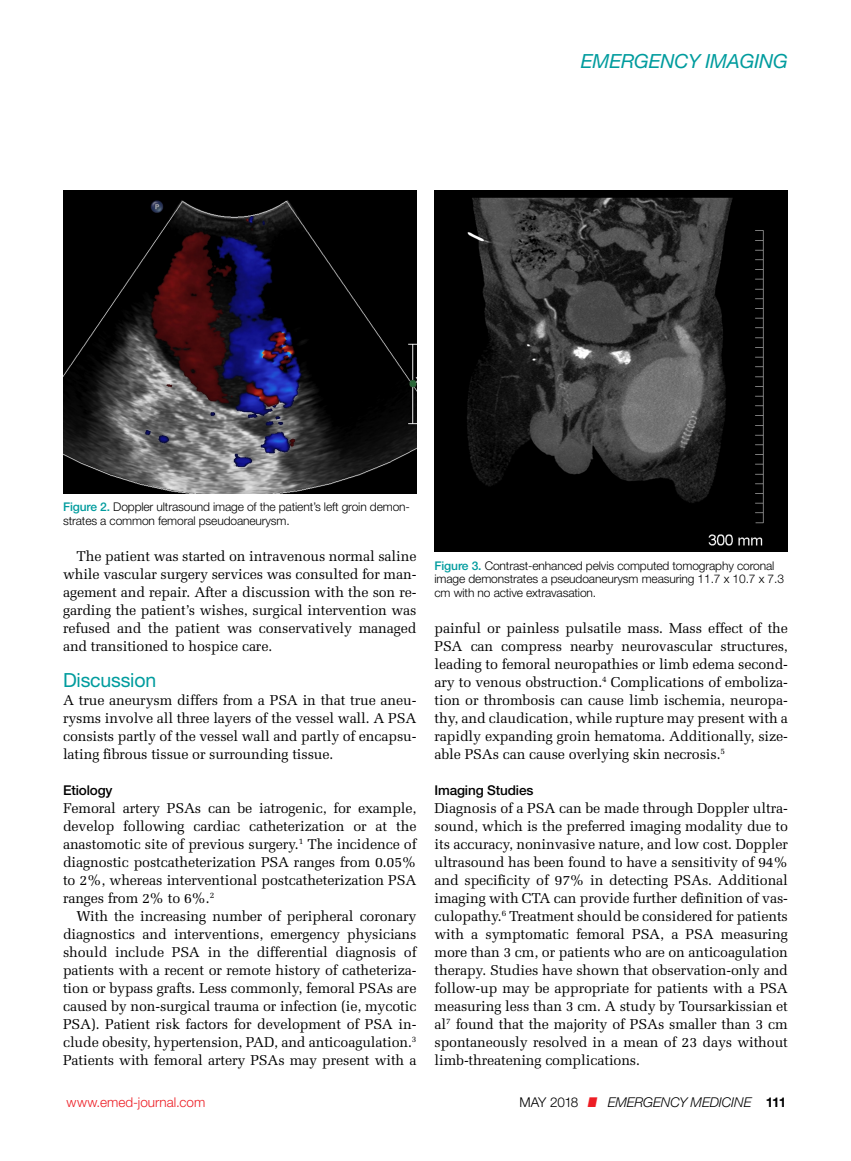
<style>
.page{position:relative;width:851px;height:1161px;background:#fff}
.page>*{position:absolute;margin:0;border:0;box-sizing:border-box;transform-origin:0 0}
.t1{font:italic 19.5px "Helvetica Neue LT Std";letter-spacing:-.01em;color:#009c9e}
.t2{font:19.5px "Helvetica Neue LT Std";letter-spacing:-.01em;color:#009c9e}
.t3{font:14.25px/18px "Melior LT Std";letter-spacing:-.01em;color:#000;text-align:justify}
.t4{font:italic 300 13.5px "Helvetica Neue LT Std";letter-spacing:-.005em;color:#000}
.t5{font:500 13.5px "Helvetica Neue LT Std";letter-spacing:-.01em;color:#000}
.t6{font:300 13.5px "Helvetica Neue LT Std";color:#ed1d24}
.t7{font:300 12px/13.5px "Helvetica Neue LT Std";letter-spacing:-.01em;color:#000}
.s1{font-weight:500;color:#009c9e}
.s2{font-style:normal}
.s3{font-weight:900;color:#ed1d24}
.s4{font-weight:700;font-style:normal}
</style>
<div class="page">
<img style="left:63px;top:190px;width:353px;height:304px">
<img style="left:434px;top:190px;width:353px;height:362px">
<h1 class="t1" style="left:581px;top:49px;width:208px">EMERGENCY IMAGING</h1>
<p class="t7" style="left:63px;top:500px;width:348px"><span class="s1">Figure 2.</span> Doppler ultrasound image of the patient’s left groin demon&shy;strates a common femoral pseudoaneurysm.</p>
<p class="t3" style="left:63px;top:547px;width:355px;text-indent:13px">The patient was started on intravenous normal saline while vascular surgery services was consulted for man&shy;agement and repair. After a discussion with the son re&shy;garding the patient’s wishes, surgical intervention was refused and the patient was conservatively managed and transitioned to hospice care.</p>
<h1 class="t2" style="left:63px;top:668px;width:95px">Discussion</h1>
<p class="t3" style="left:63px;top:691px;width:355px">A true aneurysm differs from a PSA in that true aneu&shy;rysms involve all three layers of the vessel wall. A PSA consists partly of the vessel wall and partly of encapsu&shy;lating fibrous tissue or surrounding tissue.</p>
<p class="t5" style="left:63px;top:782px;width:51px">Etiology</p>
<p class="t3" style="left:63px;top:799px;width:355px">Femoral artery PSAs can be iatrogenic, for example, develop following cardiac catheterization or at the anastomotic site of previous surgery.<sup>1</sup> The incidence of diagnostic postcatheterization PSA ranges from 0.05% to 2%, whereas interventional postcatheterization PSA ranges from 2% to 6%.<sup>2</sup></p>
<p class="t3" style="left:63px;top:907px;width:355px;text-indent:13px">With the increasing number of peripheral coronary diagnostics and interventions, emergency physicians should include PSA in the differential diagnosis of patients with a recent or remote history of catheteriza&shy;tion or bypass grafts. Less commonly, femoral PSAs are caused by non-surgical trauma or infection (ie, mycotic PSA). Patient risk factors for development of PSA in&shy;clude obesity, hypertension, PAD, and anticoagulation.<sup>3<br></sup>Patients with femoral artery PSAs may present with a</p>
<p class="t7" style="left:434px;top:558px;width:351px"><span class="s1">Figure 3.</span> Contrast-enhanced pelvis computed tomography coronal image demonstrates a pseudoaneurysm measuring 11.7 x 10.7 x 7.3 cm with no active extravasation.</p>
<p class="t3" style="left:434px;top:619px;width:355px">painful or painless pulsatile mass. Mass effect of the PSA can compress nearby neurovascular structures, leading to femoral neuropathies or limb edema second&shy;ary to venous obstruction.<sup>4</sup> Complications of emboliza&shy;tion or thrombosis can cause limb ischemia, neuropa&shy;thy, and claudication, while rupture may present with a rapidly expanding groin hematoma. Additionally, size&shy;able PSAs can cause overlying skin necrosis.<sup>5</sup></p>
<p class="t5" style="left:434px;top:782px;width:100px">Imaging Studies</p>
<p class="t3" style="left:434px;top:799px;width:355px">Diagnosis of a PSA can be made through Doppler ultra&shy;sound, which is the preferred imaging modality due to its accuracy, noninvasive nature, and low cost. Doppler ultrasound has been found to have a sensitivity of 94% and specificity of 97% in detecting PSAs. Additional imaging with CTA can provide further definition of vas&shy;culopathy.<sup>6</sup> Treatment should be considered for patients with a symptomatic femoral PSA, a PSA measuring more than 3 cm, or patients who are on anticoagulation therapy. Studies have shown that observation-only and follow-up may be appropriate for patients with a PSA measuring less than 3 cm. A study by Toursarkissian et al<sup>7</sup> found that the majority of PSAs smaller than 3 cm spontaneously resolved in a mean of 23 days without limb-threatening complications.</p>
<p class="t6" style="left:67px;top:1094px;width:140px">www.emed-journal.com</p>
<p class="t4" style="left:519px;top:1094px;width:268px"><span class="s2">MAY 2018</span> <span class="s3">I</span> EMERGENCY MEDICINE <span class="s4">111</span></p>
</div>
